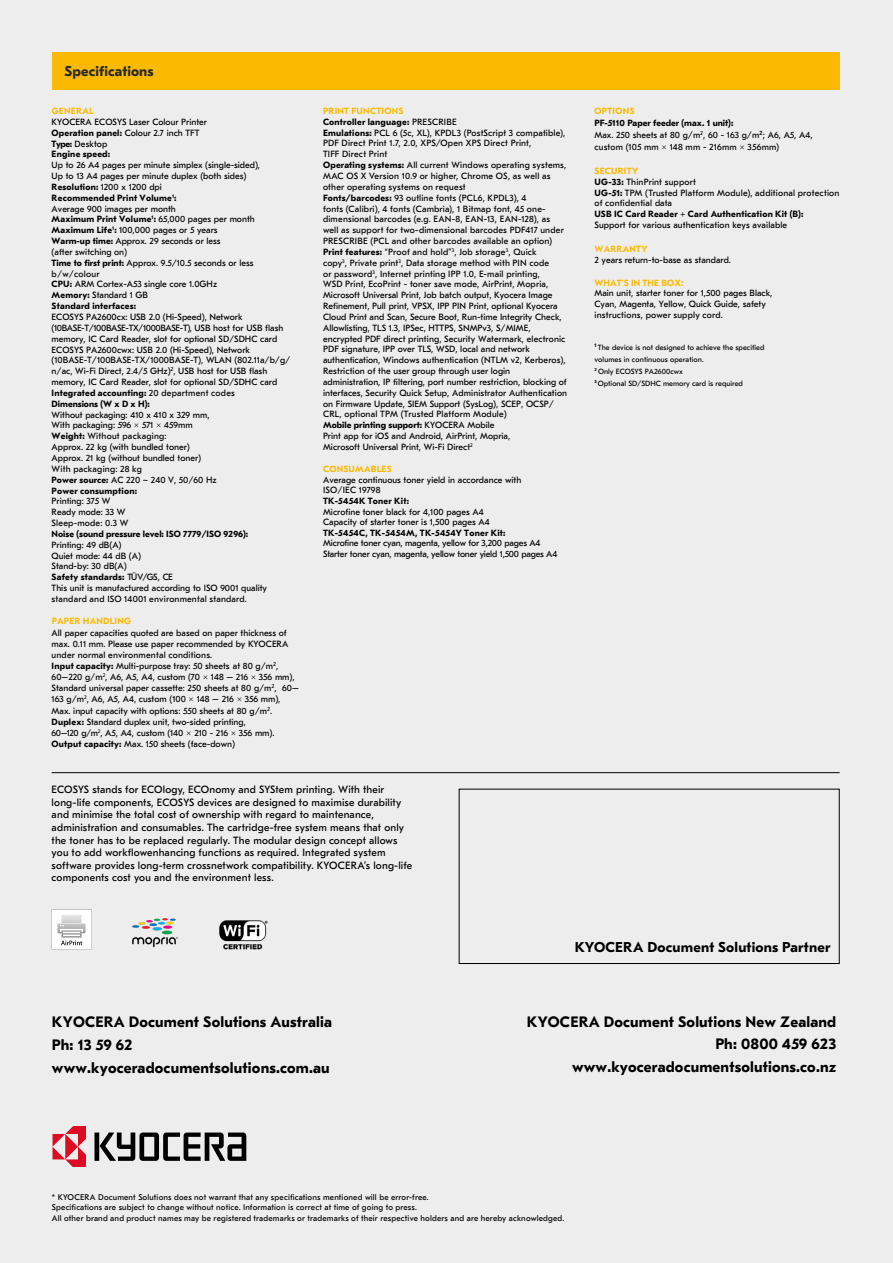
<style>
.page{position:relative;width:893px;height:1263px;background:#ededed}
.page>*{position:absolute;margin:0;border:0;box-sizing:border-box;transform-origin:0 0}
.t1{font:700 15px/23px "GT Eesti Pro Text";letter-spacing:.01em;color:#000}
.t2{font:700 14.25px "GT Eesti Pro Text";letter-spacing:.015em;color:#000}
.t3{font:700 14.25px "GT Eesti Pro Text";letter-spacing:.01em;color:#282827}
.t4{font:10.5px/12.6px "GT Eesti Pro Text";letter-spacing:.015em;color:#000}
.t5{font:9px/10.8px "GT Eesti Pro Text";color:#000}
.t6{font:9px/12px "GT Eesti Pro Text";letter-spacing:.005em;color:#020203}
.t7{font:9px/10.5px "GT Eesti Pro Text";letter-spacing:-.02em;color:#000}
.t8{font:9px/10.8px "GT Eesti Pro Text";letter-spacing:.02em;color:#000}
.t9{font:700 9px "GT Eesti Pro Text";letter-spacing:.025em;color:#000}
.t10{font:700 9px "GT Eesti Pro Text";letter-spacing:.025em;color:#fbba00}
.t11{font:700 9px "GT Eesti Pro Text";color:#000}
.t12{font:700 9px "GT Eesti Pro Text";letter-spacing:.005em;color:#fbba00}
.t13{font:8.25px/10.5px "GT Eesti Pro Text";letter-spacing:.02em;color:#000}
.t14{font:7.5px/12.1px "GT Eesti Pro Text";color:#000}
.s1{font-weight:700}
.s2{font-weight:700;color:#fbba00}
</style>
<div class="page">
<div style="left:52px;top:53px;width:788px;height:37px;background:#fbba00"></div>
<hr style="left:52px;top:772px;width:788px;height:1px;background:#000">
<div style="left:459px;top:789px;width:381px;height:175px;border:1px solid #000"></div>
<svg style="left:94px;top:1132px;width:152px;height:29px"></svg>
<svg style="left:53px;top:1127px;width:33px;height:40px"></svg>
<img style="left:219px;top:920px;width:49px;height:30px">
<img style="left:132px;top:918px;width:46px;height:30px">
<svg style="left:52px;top:909px;width:40px;height:40px"></svg>
<img style="left:54px;top:913px;width:35px;height:26px">
<h2 class="t3" style="left:64px;top:64px;width:91px">Specifications</h2>
<p class="t10" style="left:52px;top:106px;width:44px">GENERAL</p>
<p class="t5" style="left:52px;top:116px;width:157px">KYOCERA ECOSYS Laser Colour Printer<br><span class="s1">Operation panel:</span> Colour 2.7 inch TFT<br><span class="s1">Type:</span> Desktop<br><span class="s1">Engine speed:</span></p>
<p class="t5" style="left:52px;top:160px;width:210px">Up to 26 A4 pages per minute simplex (single-sided), Up to 13 A4 pages per minute duplex (both sides)<br><span class="s1">Resolution:</span> 1200 x 1200 dpi<br><span class="s1">Recommended Print Volume</span><sup>1</sup><span class="s1">:<br></span>Average 900 images per month<br><span class="s1">Maximum Print Volume</span><sup>1</sup><span class="s1">:</span> 65,000 pages per month <span class="s1">Maximum Life</span><sup>1</sup><span class="s1">:</span> 100,000 pages or 5 years<br><span class="s1">Warm-up time:</span> Approx. 29 seconds or less<br>(after switching on)<br><span class="s1">Time to first print:</span> Approx. 9.5/10.5 seconds or less b/w/colour<br><span class="s1">CPU:</span> ARM Cortex-A53 single core 1.0GHz<br><span class="s1">Memory:</span> Standard 1 GB<br><span class="s1">Standard interfaces:</span></p>
<p class="t5" style="left:52px;top:312px;width:240px">ECOSYS PA2600cx: USB 2.0 (Hi-Speed), Network (10BASE-T/100BASE-TX/1000BASE-T), USB host for USB flash memory, IC Card Reader, slot for optional SD/SDHC card ECOSYS PA2600cwx: USB 2.0 (Hi-Speed), Network (10BASE-T/100BASE-TX/1000BASE-T), WLAN (802.11a/b/g/ n/ac, Wi-Fi Direct, 2.4/5 GHz)<sup>2</sup>, USB host for USB flash memory, IC Card Reader, slot for optional SD/SDHC card <span class="s1">Integrated accounting:</span> 20 department codes<br><span class="s1">Dimensions (W x D x H):</span></p>
<p class="t5" style="left:52px;top:409px;width:166px">Without packaging: 410 x 410 x 329 mm,<br>With packaging: 596 × 571 × 459mm<br><span class="s1">Weight:</span> Without packaging:<br>Approx. 22 kg (with bundled toner)<br>Approx. 21 kg (without bundled toner)<br>With packaging: 28 kg<br><span class="s1">Power source:</span> AC 220 ~ 240 V, 50/60 Hz<br><span class="s1">Power consumption:</span></p>
<p class="t5" style="left:52px;top:496px;width:78px">Printing: 375 W<br>Ready mode: 33 W<br>Sleep-mode: 0.3 W</p>
<p class="t11" style="left:52px;top:529px;width:198px">Noise (sound pressure level: ISO 7779/ISO 9296):</p>
<p class="t5" style="left:52px;top:539px;width:217px">Printing: 49 dB(A)<br>Quiet mode: 44 dB (A)<br>Stand-by: 30 dB(A)<br><span class="s1">Safety standards:</span> TÜV/GS, CE<br>This unit is manufactured according to ISO 9001 quality standard and ISO 14001 environmental standard.</p>
<p class="t10" style="left:52px;top:616px;width:81px">PAPER HANDLING</p>
<p class="t5" style="left:52px;top:627px;width:249px">All paper capacities quoted are based on paper thickness of max. 0.11 mm. Please use paper recommended by KYOCERA under normal environmental conditions.<br><span class="s1">Input capacity:</span> Multi-purpose tray: 50 sheets at 80 g/m<sup>2</sup>, 60–220 g/m<sup>2</sup>, A6, A5, A4, custom (70 × 148 – 216 × 356 mm), Standard universal paper cassette: 250 sheets at 80 g/m<sup>2</sup>, 60– 163 g/m<sup>2</sup>, A6, A5, A4, custom (100 × 148 – 216 × 356 mm), Max. input capacity with options: 550 sheets at 80 g/m<sup>2</sup>.<br><span class="s1">Duplex:</span> Standard duplex unit, two-sided printing,<br>60–120 g/m<sup>2</sup>, A5, A4, custom (140 × 210 - 216 × 356 mm).<br><span class="s1">Output capacity:</span> Max. 150 sheets (face-down)</p>
<p class="t5" style="left:323px;top:106px;width:246px"><span class="s2">PRINT FUNCTIONS<br></span><span class="s1">Controller language:</span> PRESCRIBE<br><span class="s1">Emulations:</span> PCL 6 (5c, XL), KPDL3 (PostScript 3 compatible), PDF Direct Print 1.7, 2.0, XPS/Open XPS Direct Print,<br>TIFF Direct Print<br><span class="s1">Operating systems:</span> All current Windows operating systems, MAC OS X Version 10.9 or higher, Chrome OS, as well as other operating systems on request<br><span class="s1">Fonts/barcodes:</span> 93 outline fonts (PCL6, KPDL3), 4<br>fonts (Calibri), 4 fonts (Cambria), 1 Bitmap font, 45 one&shy;dimensional barcodes (e.g. EAN-8, EAN-13, EAN-128), as well as support for two-dimensional barcodes PDF417 under PRESCRIBE (PCL and other barcodes available an option)<br><span class="s1">Print features:</span> “Proof and hold”<sup>3</sup>, Job storage<sup>3</sup>, Quick<br>copy<sup>3</sup>, Private print<sup>3</sup>, Data storage method with PIN code<br>or password<sup>3</sup>, Internet printing IPP 1.0, E-mail printing,<br>WSD Print, EcoPrint - toner save mode, AirPrint, Mopria, Microsoft Universal Print, Job batch output, Kyocera Image Refinement, Pull print, VPSX, IPP PIN Print, optional Kyocera Cloud Print and Scan, Secure Boot, Run-time Integrity Check, Allowlisting, TLS 1.3, IPSec, HTTPS, SNMPv3, S/MIME, encrypted PDF direct printing, Security Watermark, electronic PDF signature, IPP over TLS, WSD, local and network authentication, Windows authentication (NTLM v2, Kerberos), Restriction of the user group through user login administration, IP filtering, port number restriction, blocking of interfaces, Security Quick Setup, Administrator Authentication on Firmware Update, SIEM Support (SysLog), SCEP, OCSP/ CRL, optional TPM (Trusted Platform Module)<br><span class="s1">Mobile printing support:</span> KYOCERA Mobile<br>Print app for iOS and Android, AirPrint, Mopria,<br>Microsoft Universal Print, Wi-Fi Direct<sup>2</sup></p>
<p class="t10" style="left:323px;top:464px;width:70px">CONSUMABLES</p>
<p class="t5" style="left:323px;top:475px;width:200px">Average continuous toner yield in accordance with<br>ISO/IEC 19798</p>
<p class="t9" style="left:323px;top:496px;width:87px">TK-5454K Toner Kit:</p>
<p class="t5" style="left:323px;top:506px;width:168px">Microfine toner black for 4,100 pages A4<br>Capacity of starter toner is 1,500 pages A4</p>
<p class="t9" style="left:323px;top:527px;width:184px">TK-5454C, TK-5454M, TK-5454Y Toner Kit:</p>
<p class="t7" style="left:323px;top:538px;width:236px">Microfine toner cyan, magenta, yellow for 3,200 pages A4<br>Starter toner cyan, magenta, yellow toner yield 1,500 pages A4</p>
<p class="t4" style="left:52px;top:783px;width:362px">ECOSYS stands for ECOlogy, ECOnomy and SYStem printing. With their long-life components, ECOSYS devices are designed to maximise durability and minimise the total cost of ownership with regard to maintenance, administration and consumables. The cartridge-free system means that only the toner has to be replaced regularly. The modular design concept allows you to add workflowenhancing functions as required. Integrated system software provides long-term crossnetwork compatibility. KYOCERA’s long-life components cost you and the environment less.</p>
<p class="t10" style="left:594px;top:106px;width:42px">OPTIONS</p>
<p class="t6" style="left:594px;top:117px;width:220px"><span class="s1">PF-5110 Paper feeder (max. 1 unit):<br></span>Max. 250 sheets at 80 g/m<sup>2</sup>, 60 - 163 g/m²; A6, A5, A4, custom (105 mm × 148 mm - 216mm × 356mm)</p>
<p class="t8" style="left:594px;top:166px;width:246px"><span class="s2">SECURITY<br></span><span class="s1">UG-33:</span> ThinPrint support<br><span class="s1">UG-51:</span> TPM (Trusted Platform Module), additional protection of confidential data</p>
<p class="t9" style="left:594px;top:209px;width:210px">USB IC Card Reader + Card Authentication Kit (B):</p>
<p class="t5" style="left:594px;top:220px;width:194px">Support for various authentication keys available</p>
<p class="t10" style="left:594px;top:244px;width:54px">WARRANTY</p>
<p class="t5" style="left:594px;top:254px;width:138px">2 years return-to-base as standard.</p>
<p class="t12" style="left:594px;top:278px;width:90px">WHAT'S IN THE BOX:</p>
<p class="t5" style="left:594px;top:288px;width:179px">Main unit, starter toner for 1,500 pages Black,<br>Cyan, Magenta, Yellow, Quick Guide, safety instructions, power supply cord.</p>
<p class="t14" style="left:594px;top:341px;width:171px"><sup>1</sup> The device is not designed to achieve the specified volumes in continuous operation.<br><sup>2</sup> Only ECOSYS PA2600cwx<br><sup>3</sup> Optional SD/SDHC memory card is required</p>
<h2 class="t2" style="left:575px;top:939px;width:257px">KYOCERA Document Solutions Partner</h2>
<h1 class="t1" style="left:52px;top:1011px;width:282px">KYOCERA Document Solutions Australia<br>Ph: 13 59 62 www.kyoceradocumentsolutions.com.au</h1>
<h1 class="t1" style="left:527px;top:1011px;width:311px;line-height:22.5px;text-align:right">KYOCERA Document Solutions New Zealand<br>Ph: 0800 459 623 www.kyoceradocumentsolutions.co.nz</h1>
<p class="t13" style="left:52px;top:1192px;width:514px">* KYOCERA Document Solutions does not warrant that any specifications mentioned will be error-free.<br>Specifications are subject to change without notice. Information is correct at time of going to press.<br>All other brand and product names may be registered trademarks or trademarks of their respective holders and are hereby acknowledged.</p>
</div>
